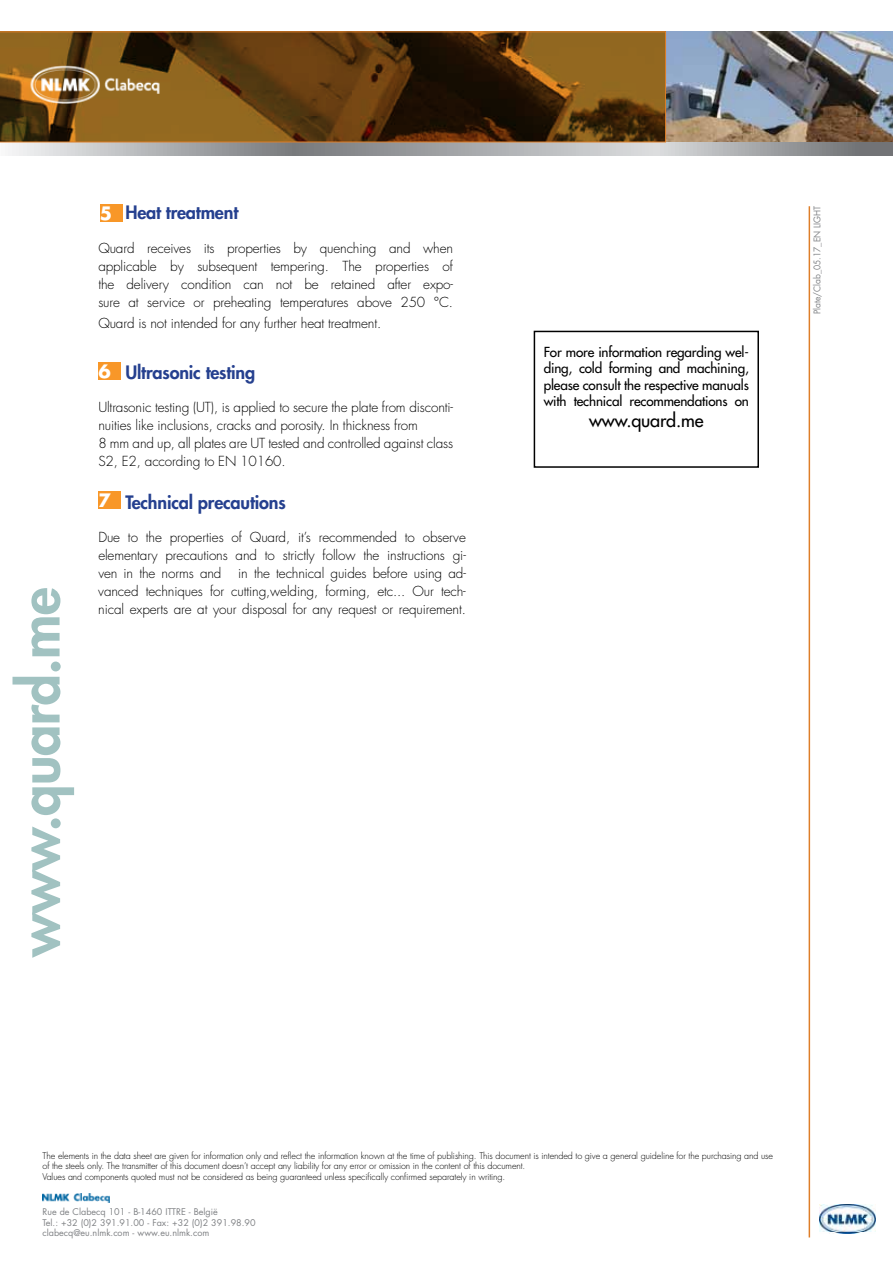
<style>
.page{position:relative;width:893px;height:1263px;background:#fff}
.page>*{position:absolute;margin:0;border:0;box-sizing:border-box;transform-origin:0 0}
.t1{font:800 55.5px "Futura Std";letter-spacing:-.01em;color:#a1c2c1}
.t2{font:800 18px "Futura Std";letter-spacing:-.01em;color:#25408f}
.t3{font:500 18px "Futura Std";letter-spacing:-.01em;color:#000}
.t4{font:700 18px "Futura Std";color:#fff}
.t5{font:300 13.5px/18px "Futura Std";letter-spacing:-.01em;color:#000;text-align:justify}
.t6{font:500 13.5px/16.5px "Futura Std";letter-spacing:-.01em;color:#000;text-align:justify}
.t7{font:300 9px/10.5px "Futura Std";letter-spacing:-.01em;color:#000}
.t8{font:9px/10.8px "Futura Std";color:#808285}
.t9{font:9px "Futura Std";color:#808285;scale:.94 1}
.s1{font-weight:700;color:#fff}
</style>
<div class="page">
<img style="left:819px;top:1204px;width:56px;height:30px">
<img style="left:43px;top:1193px;width:67px;height:10px">
<div style="left:98px;top:362px;width:23px;height:17px;background:#f89728"></div>
<div style="left:98px;top:491px;width:23px;height:17px;background:#f89728"></div>
<div style="left:100px;top:204px;width:22px;height:18px;background:#f89728"></div>
<div style="left:534px;top:331px;width:225px;height:137px;border:2px solid #000"></div>
<svg style="left:0;top:142px;width:893px;height:13px;background:#abaaaa"></svg>
<img style="left:666px;top:32px;width:227px;height:110px">
<svg style="left:0;top:32px;width:666px;height:110px;background:#613f11"></svg>
<img style="left:13px;top:64px;width:166px;height:41px">
<hr style="left:809px;top:206px;width:1px;height:1031px;background:#de7e28">
<h1 class="t1" style="left:4px;top:957px;width:371px;rotate:-90deg">www.quard.me</h1>
<h2 class="t2" style="left:125px;top:201px;width:114px">Heat treatment</h2>
<p class="t5" style="left:98px;top:240px;width:356px">Quard receives its properties by quenching and when applicable by subsequent tempering. The properties of the delivery condition can not be retained after expo&shy;sure at service or preheating temperatures above 250 °C.</p>
<p class="t5" style="left:98px;top:315px;width:284px">Quard is not intended for any further heat treatment.</p>
<h2 class="t2" style="left:98px;top:361px;width:158px"><span class="s1">6</span> Ultrasonic testing</h2>
<p class="t5" style="left:98px;top:399px;width:356px;text-align:left">Ultrasonic testing (UT), is applied to secure the plate from disconti&shy;nuities like inclusions, cracks and porosity. In thickness from<br>8 mm and up, all plates are UT tested and controlled against class S2, E2, according to EN 10160.</p>
<h2 class="t2" style="left:98px;top:490px;width:189px"><span class="s1">7</span> Technical precautions</h2>
<p class="t5" style="left:98px;top:528px;width:369px">Due to the properties of Quard, it’s recommended to observe elementary precautions and to strictly follow the instructions gi&shy;ven in the norms and in the technical guides before using ad&shy;vanced techniques for cutting,welding, forming, etc... Our tech&shy;nical experts are at your disposal for any request or requirement.</p>
<h2 class="t4" style="left:100px;top:202px;width:14px">5</h2>
<p class="t6" style="left:544px;top:344px;width:207px">For more information regarding wel&shy;ding, cold forming and machining, please consult the respective manuals with technical recommendations on</p>
<h2 class="t3" style="left:589px;top:409px;width:116px">www.quard.me</h2>
<p class="t9" style="left:811px;top:314px;width:117px;rotate:-90deg">Plate/Clab_05.17_EN LIGHT</p>
<p class="t7" style="left:43px;top:1150px;width:732px">The elements in the data sheet are given for information only and reflect the information known at the time of publishing. This document is intended to give a general guideline for the purchasing and use of the steels only. The transmitter of this document doesn’t accept any liability for any error or omission in the content of this document.<br>Values and components quoted must not be considered as being guaranteed unless specifically confirmed separately in writing.</p>
<p class="t8" style="left:43px;top:1206px;width:215px">Rue de Clabecq 101 - B-1460 ITTRE - België<br>Tel.: +32 (0)2 391.91.00 - Fax: +32 (0)2 391.98.90 clabecq@eu.nlmk.com - www.eu.nlmk.com</p>
</div>
